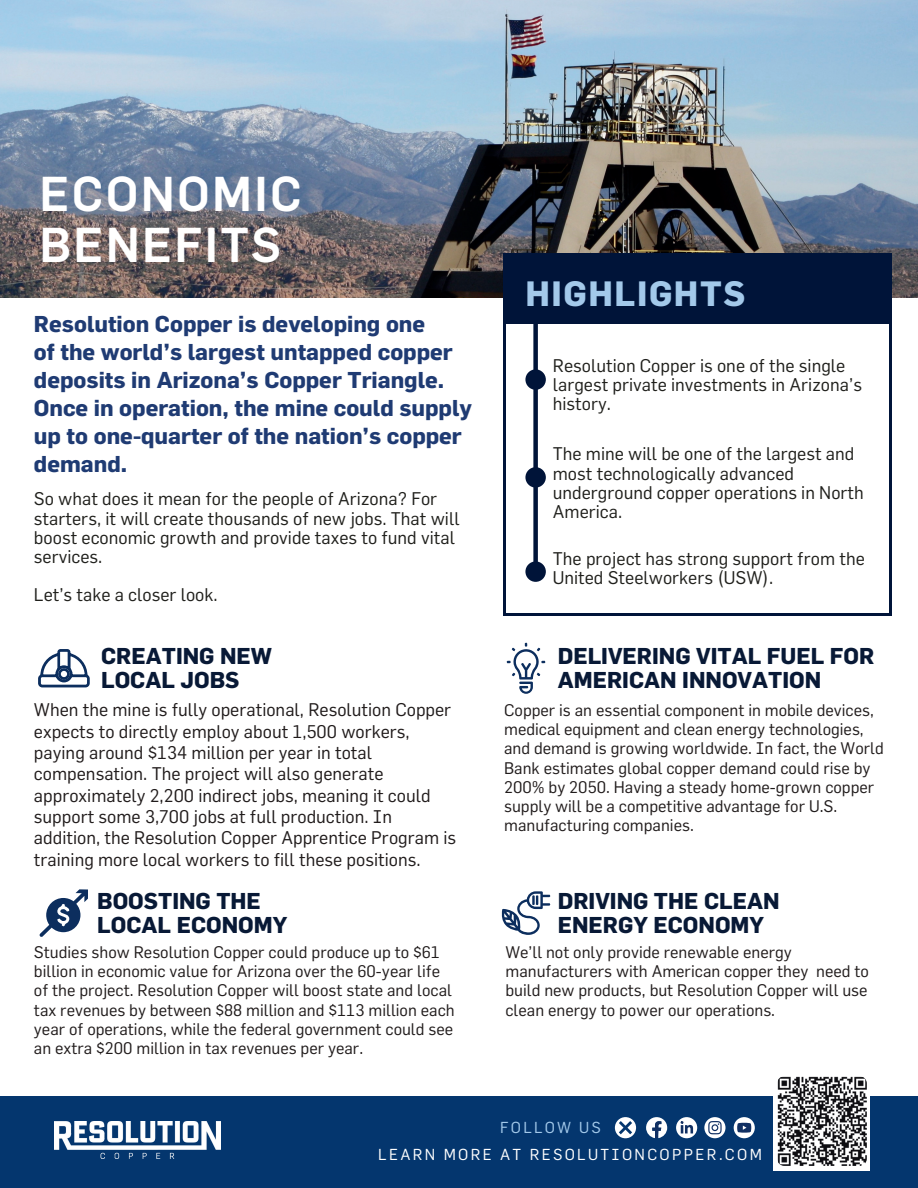
<style>
.page{position:relative;width:918px;height:1188px;background:#fff}
.page>*{position:absolute;margin:0;border:0;box-sizing:border-box;transform-origin:0 0}
.t1{font:500 48px/50.7px "Flama";letter-spacing:.045em;color:#fff}
.t2{font:700 34.5px "Flama";letter-spacing:.045em;color:#a3c9ea}
.t3{font:700 22.5px/28.2px "Flama";color:#1f3b73}
.t4{font:700 22.5px/24.8px "Flama";color:#081936}
.t5{font:18px/19.2px "Flama";color:#20201c}
.t6{font:18px/21.3px "Flama";color:#211c1c}
.t7{font:16.5px/19.2px "Flama";color:#211c1c}
.t8{font:15.6px "Flama";letter-spacing:.15em;color:#fff}
.t9{font:15.6px "Flama";letter-spacing:.14em;color:#a3c9ea}
</style>
<div class="page">
<img style="left:0;top:0;width:918px;height:298px">
<div style="left:503px;top:253px;width:389px;height:363px;background:#001439"></div>
<div style="left:506px;top:324px;width:383px;height:288px;background:#fff"></div>
<div style="left:533px;top:263px;width:5px;height:305px;background:#001439"></div>
<div style="left:525px;top:369px;width:21px;height:21px;background:#001439;border-radius:50%"></div>
<div style="left:525px;top:467px;width:21px;height:21px;background:#001439;border-radius:50%"></div>
<div style="left:525px;top:561px;width:21px;height:21px;background:#001439;border-radius:50%"></div>
<svg style="left:38px;top:649px;width:52px;height:38px"></svg>
<svg style="left:40px;top:889px;width:48px;height:48px"></svg>
<svg style="left:501px;top:891px;width:49px;height:44px"></svg>
<svg style="left:507px;top:643px;width:38px;height:51px"></svg>
<div style="left:0;top:1096px;width:918px;height:92px;background:#04366e"></div>
<img style="left:54px;top:1121px;width:167px;height:37px">
<div style="left:774px;top:1072px;width:96px;height:98px;background:#fff"></div>
<img style="left:777px;top:1076px;width:90px;height:90px;border-radius:7px">
<svg style="left:646px;top:1117px;width:21px;height:21px"></svg>
<svg style="left:676px;top:1117px;width:21px;height:21px"></svg>
<svg style="left:681px;top:1121px;width:12px;height:12px"></svg>
<svg style="left:704px;top:1117px;width:22px;height:21px"></svg>
<svg style="left:708px;top:1121px;width:14px;height:13px"></svg>
<div style="left:734px;top:1117px;width:21px;height:21px;background:#fff;border-radius:50%"></div>
<svg style="left:737px;top:1123px;width:14px;height:10px"></svg>
<svg style="left:615px;top:1117px;width:21px;height:21px"></svg>
<h1 class="t1" style="left:40px;top:165px;width:264px">ECONOMIC<br>BENEFITS</h1>
<h3 class="t3" style="left:34px;top:309px;width:440px">Resolution Copper is developing one<br>of the world’s largest untapped copper deposits in Arizona’s Copper Triangle.<br>Once in operation, the mine could supply up to one-quarter of the nation’s copper demand.</h3>
<p class="t5" style="left:34px;top:489px;width:427px">So what does it mean for the people of Arizona? For starters, it will create thousands of new jobs. That will boost economic growth and provide taxes to fund vital services.</p>
<p class="t5" style="left:34px;top:585px;width:185px">Let’s take a closer look.</p>
<h3 class="t4" style="left:101px;top:643px;width:172px">CREATING NEW<br>LOCAL JOBS</h3>
<p class="t6" style="left:34px;top:699px;width:424px">When the mine is fully operational, Resolution Copper expects to directly employ about 1,500 workers, paying around $134 million per year in total compensation. The project will also generate approximately 2,200 indirect jobs, meaning it could support some 3,700 jobs at full production. In addition, the Resolution Copper Apprentice Program is training more local workers to fill these positions.</p>
<h3 class="t4" style="left:97px;top:888px;width:191px">BOOSTING THE<br>LOCAL ECONOMY</h3>
<p class="t7" style="left:34px;top:942px;width:422px">Studies show Resolution Copper could produce up to $61 billion in economic value for Arizona over the 60-year life of the project. Resolution Copper will boost state and local tax revenues by between $88 million and $113 million each year of operations, while the federal government could see an extra $200 million in tax revenues per year.</p>
<h2 class="t2" style="left:525px;top:273px;width:221px">HIGHLIGHTS</h2>
<p class="t5" style="left:553px;top:356px;width:311px">Resolution Copper is one of the single largest private investments in Arizona’s history.</p>
<p class="t5" style="left:553px;top:444px;width:313px">The mine will be one of the largest and most technologically advanced underground copper operations in North<br>America.</p>
<p class="t5" style="left:553px;top:548px;width:314px">The project has strong support from the<br>United Steelworkers (USW).</p>
<h3 class="t4" style="left:558px;top:643px;width:318px">DELIVERING VITAL FUEL FOR<br>AMERICAN INNOVATION</h3>
<p class="t7" style="left:504px;top:700px;width:381px">Copper is an essential component in mobile devices, medical equipment and clean energy technologies, and demand is growing worldwide. In fact, the World Bank estimates global copper demand could rise by 200% by 2050. Having a steady home-grown copper supply will be a competitive advantage for U.S. manufacturing companies.</p>
<h3 class="t4" style="left:558px;top:888px;width:223px">DRIVING THE CLEAN<br>ENERGY ECONOMY</h3>
<p class="t7" style="left:505px;top:942px;width:365px">We’ll not only provide renewable energy manufacturers with American copper they need to build new products, but Resolution Copper will use clean energy to power our operations.</p>
<p class="t9" style="left:500px;top:1118px;width:102px">FOLLOW US</p>
<p class="t8" style="left:378px;top:1145px;width:385px">LEARN MORE AT RESOLUTIONCOPPER.COM</p>
</div>
